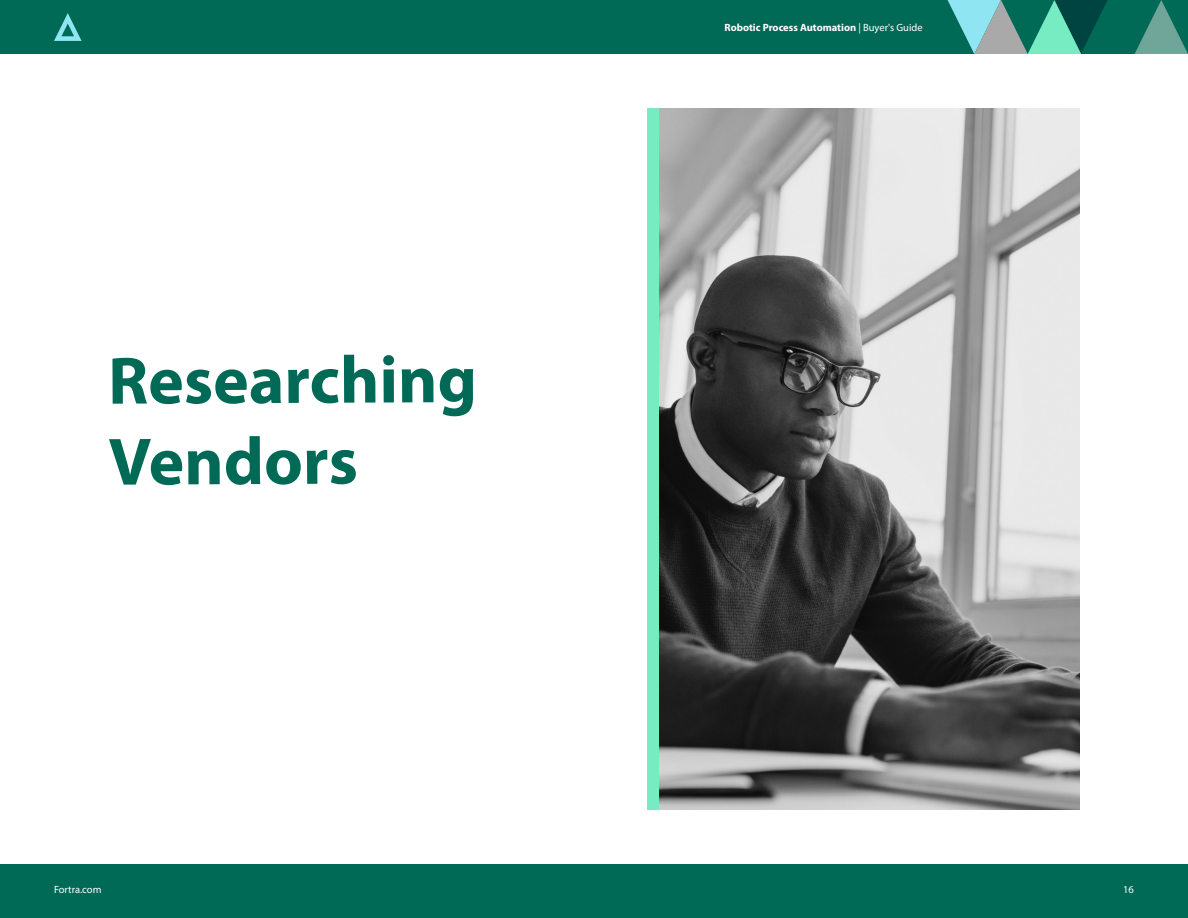
<style>
.page{position:relative;width:1188px;height:918px;background:#fff}
.page>*{position:absolute;margin:0;border:0;box-sizing:border-box;transform-origin:0 0}
.t1{font:700 67.5px/81.3px "Myriad Pro";letter-spacing:-.005em;color:#006a56}
.t2{font:700 10.5px "Myriad Pro";color:#fff}
.t3{font:10.5px "Myriad Pro";color:#fff}
.s1{font-weight:400}
</style>
<div class="page">
<div style="left:0;top:864px;width:1188px;height:54px;background:#006a56"></div>
<div style="left:0;top:0;width:1188px;height:54px;background:#006a56"></div>
<svg style="left:54px;top:13px;width:28px;height:28px"></svg>
<svg style="left:948px;top:0;width:240px;height:54px"></svg>
<img style="left:659px;top:108px;width:421px;height:702px">
<div style="left:648px;top:108px;width:11px;height:702px;background:#77ecc2"></div>
<p class="t1" style="left:108px;top:337px;width:371px">Researching<br>Vendors</p>
<p class="t2" style="left:724px;top:20px;width:200px">Robotic Process Automation <span class="s1">| Buyer's Guide</span></p>
<p class="t3" style="left:54px;top:883px;width:49px">Fortra.com</p>
<p class="t3" style="left:1123px;top:883px;width:12px">16</p>
</div>
